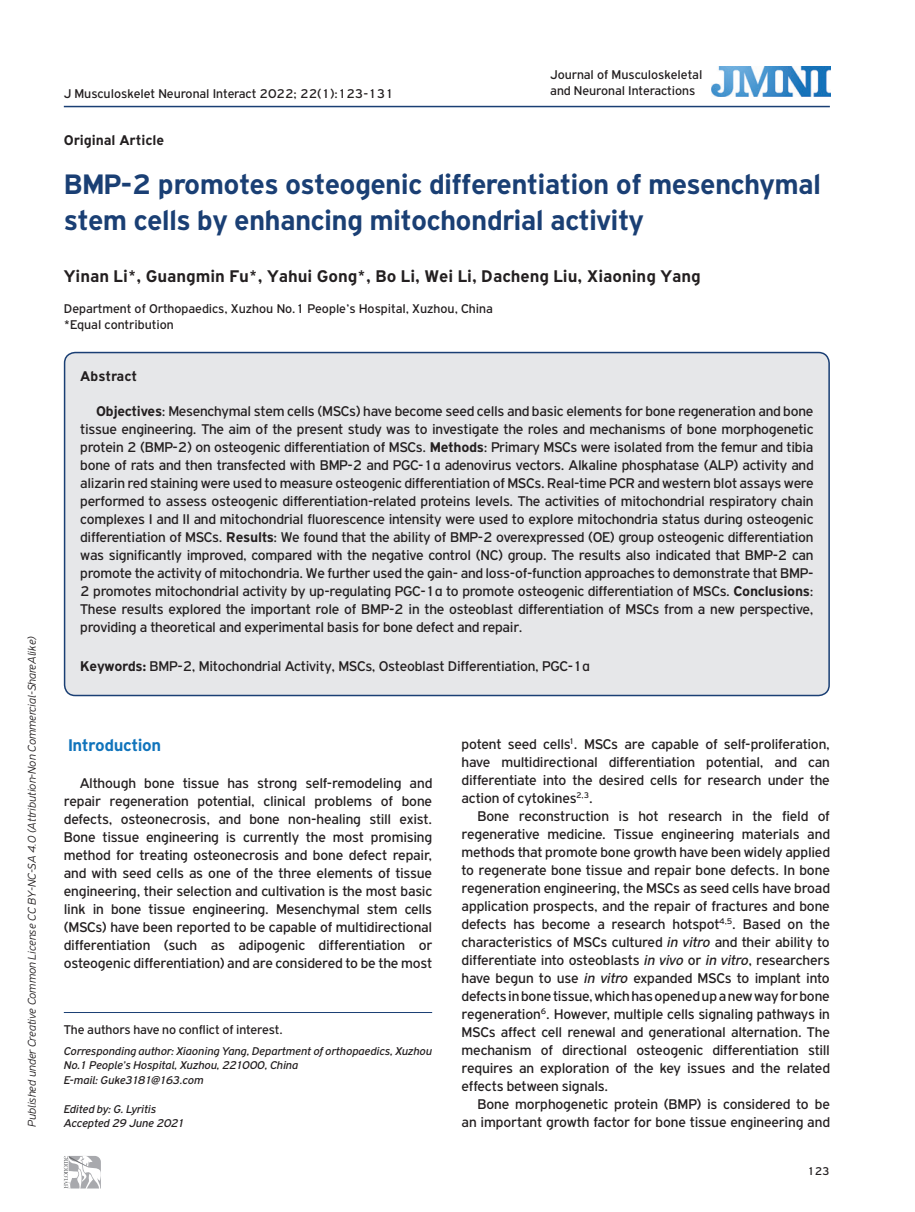
<style>
.page{position:relative;width:915px;height:1212px;background:#fff}
.page>*{position:absolute;margin:0;border:0;box-sizing:border-box;transform-origin:0 0}
.BASIC_TITLE{font:700 30px/36px "PF Highway Gothic";letter-spacing:-.02em;color:#1a3f74}
.AUTHOR{font:700 18px "PF Highway Gothic";color:#231f20}
.TITLE_BOLD{font:700 18px "PF Highway Gothic";letter-spacing:-.02em;color:#1074bc}
.TEXT_BASIC{font:15px/18px "PF Highway Gothic";letter-spacing:-.01em;color:#231f20;text-align:justify}
.TEXT_ABSTRACT{font:15px/18px "PF Highway Gothic";letter-spacing:-.015em;color:#231f20;text-align:justify}
.TEXT_KEYWORDS{font:15px "PF Highway Gothic";letter-spacing:-.015em;color:#231f20}
.TYPE_OF_ARTICLE{font:700 15px "PF Highway Gothic";color:#231f20}
.TITLE_ABSTRACT{font:700 15px "PF Highway Gothic";color:#231f20}
.TITLE_ADDRESS{font:13.5px "PF Highway Gothic";color:#231f20}
.CONFLICT_OF_INTEREST{font:13.5px "PF Highway Gothic";letter-spacing:-.01em;color:#231f20}
.CORRESPONDING_AUTHOR{font:italic 12px/14.4px "PF Highway Gothic";letter-spacing:-.005em;color:#231f20}
.t1{font:italic 300 12px "PF Highway Gothic";color:#231f20}
.t2{font:12px "PF Highway Gothic";color:#231f20}
.s1{font-weight:700}
.s2{font-style:italic}
</style>
<div class="page">
<hr style="left:64px;top:106px;width:765px;height:1px;background:#1a3f74">
<div style="left:65px;top:352px;width:763px;height:343px;background:#e6e7e9;border-radius:11px"></div>
<div style="left:64px;top:352px;width:765px;height:344px;border:2px solid #1a3f74;border-radius:11px"></div>
<hr style="left:64px;top:1012px;width:368px;height:1px;background:#1a3f74">
<img style="left:711px;top:66px;width:118px;height:31px">
<svg style="left:64px;top:1156px;width:37px;height:33px"></svg>
<p class="t1" style="left:25px;top:1127px;width:492px;rotate:-90deg">Published under Creative Common License CC BY-NC-SA 4.0 (Attribution-Non Commercial-ShareAlike)</p>
<p class="TITLE_ADDRESS" style="left:550px;top:67px;width:153px">Journal of Musculoskeletal</p>
<p class="TITLE_ADDRESS" style="left:64px;top:86px;width:331px">J Musculoskelet Neuronal Interact 2022; 22(1):123-131</p>
<p class="TITLE_ADDRESS" style="left:550px;top:83px;width:146px">and Neuronal Interactions</p>
<p class="TYPE_OF_ARTICLE" style="left:64px;top:132px;width:102px">Original Article</p>
<p class="BASIC_TITLE" style="left:64px;top:166px;width:758px">BMP-2 promotes osteogenic differentiation of mesenchymal stem cells by enhancing mitochondrial activity</p>
<p class="AUTHOR" style="left:64px;top:267px;width:638px">Yinan Li*, Guangmin Fu*, Yahui Gong*, Bo Li, Wei Li, Dacheng Liu, Xiaoning Yang</p>
<p class="TITLE_ADDRESS" style="left:64px;top:301px;width:430px">Department of Orthopaedics, Xuzhou No.1 People’s Hospital, Xuzhou, China</p>
<p class="TITLE_ADDRESS" style="left:64px;top:317px;width:111px">*Equal contribution</p>
<p class="TITLE_ABSTRACT" style="left:80px;top:368px;width:58px">Abstract</p>
<p class="TEXT_ABSTRACT" style="left:80px;top:402px;width:734px;text-indent:16px"><span class="s1">Objectives</span>: Mesenchymal stem cells (MSCs) have become seed cells and basic elements for bone regeneration and bone tissue engineering. The aim of the present study was to investigate the roles and mechanisms of bone morphogenetic protein 2 (BMP-2) on osteogenic differentiation of MSCs. <span class="s1">Methods</span>: Primary MSCs were isolated from the femur and tibia bone of rats and then transfected with BMP-2 and PGC-1α adenovirus vectors. Alkaline phosphatase (ALP) activity and alizarin red staining were used to measure osteogenic differentiation of MSCs. Real-time PCR and western blot assays were performed to assess osteogenic differentiation-related proteins levels. The activities of mitochondrial respiratory chain complexes I and II and mitochondrial fluorescence intensity were used to explore mitochondria status during osteogenic differentiation of MSCs. <span class="s1">Results</span>: We found that the ability of BMP-2 overexpressed (OE) group osteogenic differentiation was significantly improved, compared with the negative control (NC) group. The results also indicated that BMP-2 can promote the activity of mitochondria. We further used the gain- and loss-of-function approaches to demonstrate that BMP-2 promotes mitochondrial activity by up-regulating PGC-1α to promote osteogenic differentiation of MSCs. <span class="s1">Conclusions</span>:<br>These results explored the important role of BMP-2 in the osteoblast differentiation of MSCs from a new perspective, providing a theoretical and experimental basis for bone defect and repair.</p>
<p class="TEXT_KEYWORDS" style="left:80px;top:658px;width:511px"><span class="s1">Keywords:</span> BMP-2, Mitochondrial Activity, MSCs, Osteoblast Differentiation, PGC-1α</p>
<p class="TITLE_BOLD" style="left:68px;top:735px;width:95px">Introduction</p>
<p class="TEXT_BASIC" style="left:64px;top:774px;width:370px;text-indent:16px">Although bone tissue has strong self-remodeling and repair regeneration potential, clinical problems of bone defects, osteonecrosis, and bone non-healing still exist.<br>Bone tissue engineering is currently the most promising method for treating osteonecrosis and bone defect repair, and with seed cells as one of the three elements of tissue engineering, their selection and cultivation is the most basic link in bone tissue engineering. Mesenchymal stem cells (MSCs) have been reported to be capable of multidirectional differentiation (such as adipogenic differentiation or osteogenic differentiation) and are considered to be the most</p>
<p class="CONFLICT_OF_INTEREST" style="left:64px;top:1022px;width:220px">The authors have no conflict of interest.</p>
<p class="CORRESPONDING_AUTHOR" style="left:64px;top:1044px;width:370px">Corresponding author: Xiaoning Yang, Department of orthopaedics, Xuzhou<br>No.1 People’s Hospital, Xuzhou, 221000, China</p>
<p class="CORRESPONDING_AUTHOR" style="left:64px;top:1072px;width:141px">E-mail: Guke3181@163.com</p>
<p class="CORRESPONDING_AUTHOR" style="left:64px;top:1101px;width:94px">Edited by: G. Lyritis</p>
<p class="CORRESPONDING_AUTHOR" style="left:64px;top:1116px;width:122px">Accepted 29 June 2021</p>
<p class="TEXT_BASIC" style="left:461px;top:735px;width:370px">potent seed cells<sup>1</sup>. MSCs are capable of self-proliferation, have multidirectional differentiation potential, and can differentiate into the desired cells for research under the action of cytokines<sup>2,3</sup>.</p>
<p class="TEXT_BASIC" style="left:461px;top:807px;width:370px;text-indent:16px">Bone reconstruction is hot research in the field of regenerative medicine. Tissue engineering materials and methods that promote bone growth have been widely applied to regenerate bone tissue and repair bone defects. In bone regeneration engineering, the MSCs as seed cells have broad application prospects, and the repair of fractures and bone defects has become a research hotspot<sup>4,5</sup>. Based on the characteristics of MSCs cultured <span class="s2">in vitro</span> and their ability to differentiate into osteoblasts <span class="s2">in vivo</span> or <span class="s2">in vitro</span>, researchers have begun to use <span class="s2">in vitro</span> expanded MSCs to implant into defects in bone tissue, which has opened up a new way for bone regeneration<sup>6</sup>. However, multiple cells signaling pathways in MSCs affect cell renewal and generational alternation. The mechanism of directional osteogenic differentiation still requires an exploration of the key issues and the related effects between signals.</p>
<p class="TEXT_BASIC" style="left:461px;top:1095px;width:370px;text-align:right">Bone morphogenetic protein (BMP) is considered to be an important growth factor for bone tissue engineering and</p>
<p class="t2" style="left:806px;top:1165px;width:24px">123</p>
</div>
